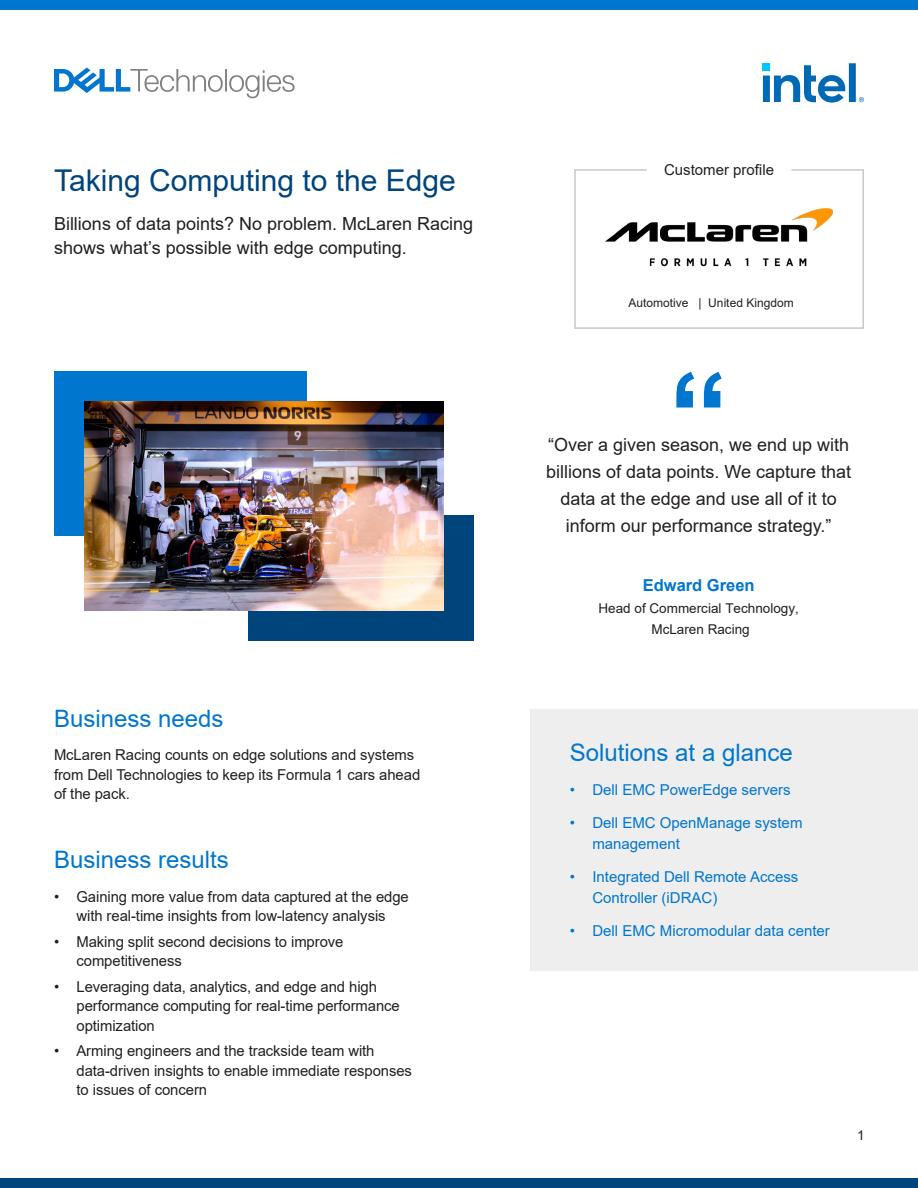
<style>
.page{position:relative;width:918px;height:1188px;background:#fff}
.page>*{position:absolute;margin:0;border:0;box-sizing:border-box;transform-origin:0 0}
.t1{font:700 120px "Arial";color:#0076ce}
.t2{font:30px "Arial";color:#00447c}
.t3{font:24px "Arial";color:#0076ce}
.t4{font:18px/27px "Arial";color:#231f20}
.t5{font:700 16.5px "Arial";color:#0076ce}
.t6{font:15px/19.5px "Arial";letter-spacing:-.005em;color:#231f20}
.t7{font:15px/21px "Arial";color:#0076ce}
.t8{font:13.5px/21px "Arial";color:#231f20;text-align:center}
.t9{font:12px "Arial";color:#231f20}
</style>
<div class="page">
<div style="left:248px;top:515px;width:226px;height:126px;background:#00447c"></div>
<div style="left:0;top:1178px;width:918px;height:10px;background:#00447c"></div>
<div style="left:0;top:0;width:918px;height:10px;background:#0076ce"></div>
<div style="left:54px;top:371px;width:253px;height:164px;background:#0076ce"></div>
<div style="left:530px;top:709px;width:388px;height:262px;background:#eee"></div>
<svg style="left:574px;top:169px;width:290px;height:160px"></svg>
<svg style="left:54px;top:67px;width:241px;height:31px"></svg>
<img style="left:84px;top:401px;width:360px;height:210px">
<svg style="left:763px;top:63px;width:101px;height:40px"></svg>
<img style="left:606px;top:203px;width:226px;height:68px">
<p class="t2" style="left:54px;top:160px;width:403px">Taking Computing to the Edge</p>
<p class="t4" style="left:54px;top:211px;width:421px;line-height:24px">Billions of data points? No problem. McLaren Racing shows what’s possible with edge computing.</p>
<p class="t3" style="left:54px;top:702px;width:171px">Business needs</p>
<p class="t6" style="left:54px;top:745px;width:368px">McLaren Racing counts on edge solutions and systems from Dell Technologies to keep its Formula 1 cars ahead of the pack.</p>
<p class="t3" style="left:54px;top:843px;width:176px">Business results</p>
<p class="t6" style="left:54px;top:886px;width:356px;text-align:center">• Gaining more value from data captured at the edge with real-time insights from low-latency analysis</p>
<p class="t6" style="left:76px;top:931px;width:268px;text-indent:-22px">• Making split second decisions to improve competitiveness</p>
<p class="t6" style="left:76px;top:976px;width:325px;text-indent:-22px">• Leveraging data, analytics, and edge and high performance computing for real-time performance optimization</p>
<p class="t6" style="left:76px;top:1041px;width:337px;text-indent:-22px">• Arming engineers and the trackside team with data-driven insights to enable immediate responses to issues of concern</p>
<p class="t6" style="left:664px;top:160px;width:112px">Customer profile</p>
<p class="t9" style="left:629px;top:294px;width:167px">Automotive | United Kingdom</p>
<p class="t1" style="left:669px;top:332px;width:61px">“</p>
<p class="t4" style="left:546px;top:431px;width:306px">“Over a given season, we end up with billions of data points. We capture that</p>
<p class="t4" style="left:561px;top:485px;width:278px">data at the edge and use all of it to inform our performance strategy.”</p>
<p class="t5" style="left:643px;top:573px;width:113px">Edward Green</p>
<p class="t8" style="left:599px;top:598px;width:202px">Head of Commercial Technology,<br>McLaren Racing</p>
<p class="t3" style="left:570px;top:736px;width:224px">Solutions at a glance</p>
<p class="t7" style="left:570px;top:779px;width:222px">• Dell EMC PowerEdge servers</p>
<p class="t7" style="left:592px;top:812px;width:212px;text-indent:-22px">• Dell EMC OpenManage system management</p>
<p class="t7" style="left:592px;top:866px;width:207px;text-indent:-22px">• Integrated Dell Remote Access<br>Controller (iDRAC)</p>
<p class="t7" style="left:570px;top:920px;width:262px">• Dell EMC Micromodular data center</p>
<p class="t8" style="left:857px;top:1125px;width:9px">1</p>
</div>
